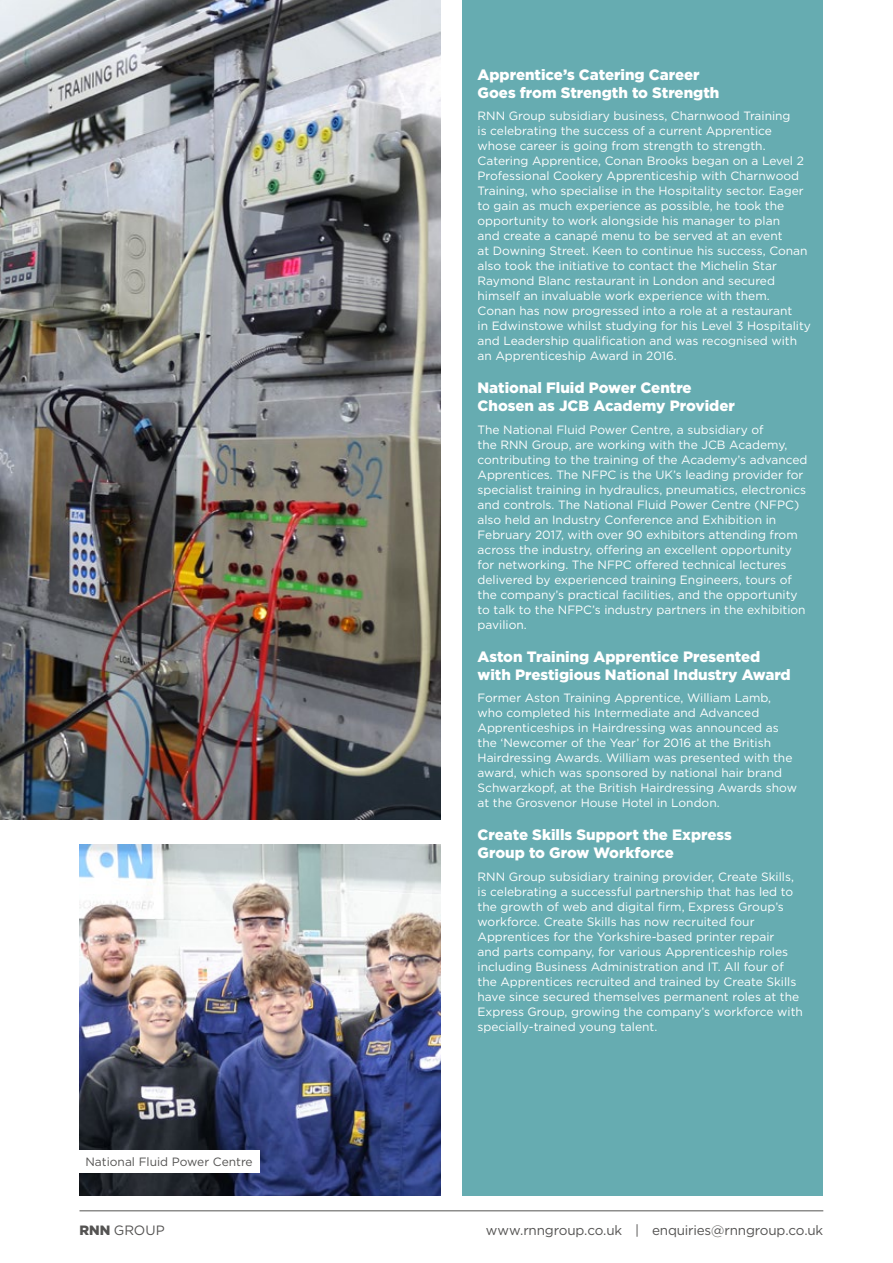
<style>
.page{position:relative;width:893px;height:1263px;background:#fff}
.page>*{position:absolute;margin:0;border:0;box-sizing:border-box;transform-origin:0 0}
.t1{font:900 15px/18px "Gotham";color:#fff}
.t2{font:13.5px "Gotham";letter-spacing:-.015em;color:#545352}
.t3{font:12px/15px "Gotham";color:#fff}
.t4{font:12px "Gotham";color:#545352}
.s1{font-weight:900}
</style>
<div class="page">
<img style="left:0;top:0;width:441px;height:819px">
<img style="left:80px;top:845px;width:361px;height:350px">
<div style="left:462px;top:0;width:361px;height:1195px;background:#66acb1"></div>
<hr style="left:80px;top:1210px;width:743px;height:1px;background:#545352">
<div style="left:73px;top:1150px;width:187px;height:23px;background:#fff"></div>
<p class="t4" style="left:86px;top:1154px;width:169px">National Fluid Power Centre</p>
<p class="t1" style="left:478px;top:65px;width:243px">Apprentice’s Catering Career<br>Goes from Strength to Strength</p>
<p class="t3" style="left:478px;top:108px;width:335px">RNN Group subsidiary business, Charnwood Training<br>is celebrating the success of a current Apprentice whose career is going from strength to strength.<br>Catering Apprentice, Conan Brooks began on a Level 2<br>Professional Cookery Apprenticeship with Charnwood Training, who specialise in the Hospitality sector. Eager to gain as much experience as possible, he took the opportunity to work alongside his manager to plan<br>and create a canapé menu to be served at an event<br>at Downing Street. Keen to continue his success, Conan also took the initiative to contact the Michelin Star Raymond Blanc restaurant in London and secured himself an invaluable work experience with them.<br>Conan has now progressed into a role at a restaurant<br>in Edwinstowe whilst studying for his Level 3 Hospitality and Leadership qualification and was recognised with an Apprenticeship Award in 2016.</p>
<p class="t1" style="left:478px;top:379px;width:259px">National Fluid Power Centre<br>Chosen as JCB Academy Provider</p>
<p class="t3" style="left:478px;top:422px;width:331px">The National Fluid Power Centre, a subsidiary of<br>the RNN Group, are working with the JCB Academy, contributing to the training of the Academy’s advanced Apprentices. The NFPC is the UK’s leading provider for specialist training in hydraulics, pneumatics, electronics and controls. The National Fluid Power Centre (NFPC) also held an Industry Conference and Exhibition in February 2017, with over 90 exhibitors attending from across the industry, offering an excellent opportunity for networking. The NFPC offered technical lectures delivered by experienced training Engineers, tours of the company’s practical facilities, and the opportunity to talk to the NFPC’s industry partners in the exhibition pavilion.</p>
<p class="t1" style="left:478px;top:647px;width:315px">Aston Training Apprentice Presented with Prestigious National Industry Award</p>
<p class="t3" style="left:478px;top:690px;width:321px">Former Aston Training Apprentice, William Lamb, who completed his Intermediate and Advanced Apprenticeships in Hairdressing was announced as the ‘Newcomer of the Year’ for 2016 at the British Hairdressing Awards. William was presented with the award, which was sponsored by national hair brand Schwarzkopf, at the British Hairdressing Awards show at the Grosvenor House Hotel in London.</p>
<p class="t1" style="left:478px;top:826px;width:256px">Create Skills Support the Express<br>Group to Grow Workforce</p>
<p class="t3" style="left:478px;top:869px;width:327px">RNN Group subsidiary training provider, Create Skills, is celebrating a successful partnership that has led to the growth of web and digital firm, Express Group’s workforce. Create Skills has now recruited four Apprentices for the Yorkshire-based printer repair<br>and parts company, for various Apprenticeship roles including Business Administration and IT. All four of the Apprentices recruited and trained by Create Skills have since secured themselves permanent roles at the Express Group, growing the company’s workforce with specially-trained young talent.</p>
<p class="t2" style="left:80px;top:1222px;width:87px"><span class="s1">RNN</span> GROUP</p>
<p class="t2" style="left:486px;top:1222px;width:339px">www.rnngroup.co.uk | enquiries@rnngroup.co.uk</p>
</div>
